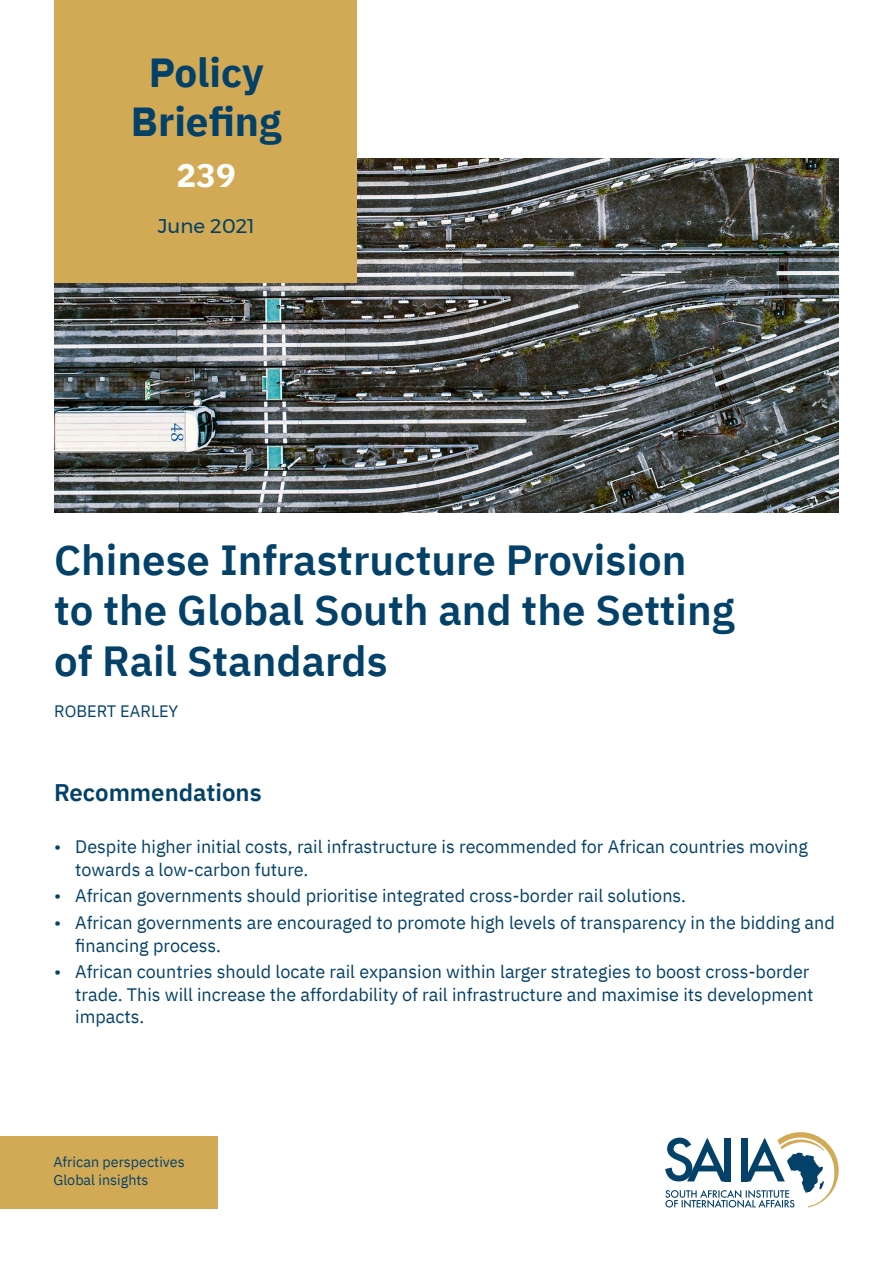
<style>
.page{position:relative;width:893px;height:1263px;background:#fff}
.page>*{position:absolute;margin:0;border:0;box-sizing:border-box;transform-origin:0 0}
.t1{font:600 42px/50.4px "IBM Plex Sans";color:#034169}
.t2{font:700 40.5px/48.6px "IBM Plex Sans";color:#034169;text-align:center}
.t3{font:700 33px "IBM Plex Sans";color:#fff}
.t4{font:600 24px "IBM Plex Sans";color:#034169}
.t5{font:19.8px "Montserrat";color:#034169}
.t6{font:18px/22.5px "IBM Plex Sans";color:#034169}
.t7{font:16.5px "IBM Plex Sans";color:#034169}
.t8{font:14.4px/17.2px "IBM Plex Sans";color:#034169}
</style>
<div class="page">
<img style="left:54px;top:158px;width:785px;height:354px">
<svg style="left:665px;top:1132px;width:174px;height:76px"></svg>
<div style="left:0;top:1136px;width:218px;height:72px;background:#d2aa56"></div>
<div style="left:54px;top:0;width:303px;height:283px;background:#d2aa56"></div>
<h2 class="t2" style="left:131px;top:45px;width:152px">Policy<br>Briefing</h2>
<h3 class="t3" style="left:176px;top:149px;width:61px">239</h3>
<p class="t5" style="left:158px;top:210px;width:98px">June 2021</p>
<h1 class="t1" style="left:54px;top:531px;width:682px">Chinese Infrastructure Provision to the Global South and the Setting of Rail Standards</h1>
<p class="t7" style="left:54px;top:698px;width:126px">ROBERT EARLEY</p>
<h3 class="t4" style="left:54px;top:773px;width:209px">Recommendations</h3>
<p class="t6" style="left:75px;top:834px;width:734px;text-indent:-21px">• Despite higher initial costs, rail infrastructure is recommended for African countries moving towards a low-carbon future.</p>
<p class="t6" style="left:54px;top:883px;width:634px">• African governments should prioritise integrated cross-border rail solutions.</p>
<p class="t6" style="left:75px;top:910px;width:761px;text-indent:-21px">• African governments are encouraged to promote high levels of transparency in the bidding and financing process.</p>
<p class="t6" style="left:75px;top:959px;width:740px;text-indent:-21px">• African countries should locate rail expansion within larger strategies to boost cross-border trade. This will increase the affordability of rail infrastructure and maximise its development impacts.</p>
<p class="t8" style="left:53px;top:1152px;width:133px">African perspectives<br>Global insights</p>
</div>
